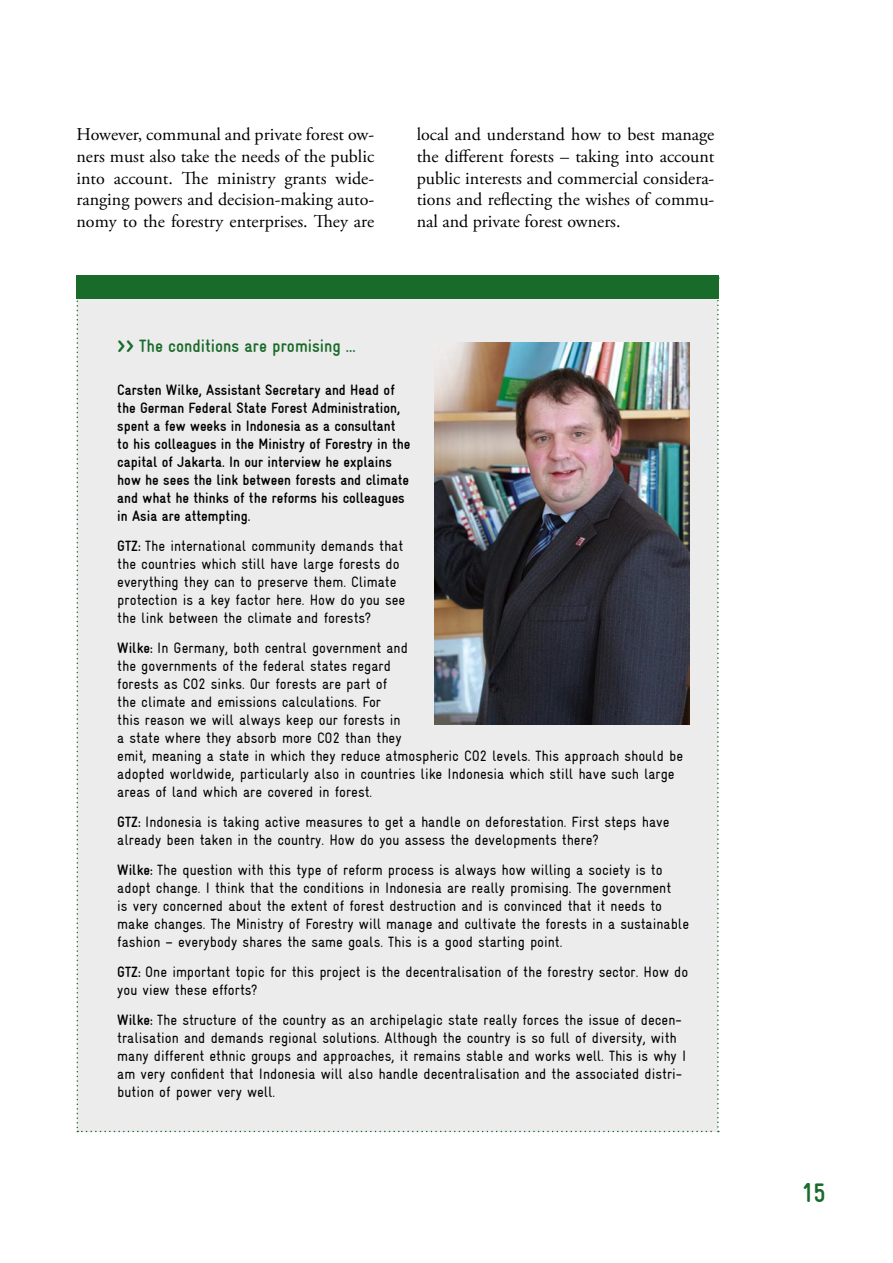
<style>
.page{position:relative;width:893px;height:1263px;background:#fff}
.page>*{position:absolute;margin:0;border:0;box-sizing:border-box;transform-origin:0 0}
.t1{font:700 27px "Gravur Condensed";color:#196b29}
.t2{font:18px/21.6px "Adobe Garamond Pro";color:#000;text-align:justify}
.t3{font:700 18px "Gravur Condensed";color:#196b29}
.t4{font:15px/18px "Gravur Condensed";color:#000}
.t5{font:700 15px/18px "Gravur Condensed";color:#000}
.s1{font-size:24px}
.s2{font-weight:700}
</style>
<div class="page">
<div style="left:77px;top:299px;width:642px;height:833px;background:#ececed"></div>
<div style="left:77px;top:275px;width:642px;height:24px;background:#196b29"></div>
<img style="left:435px;top:342px;width:255px;height:383px">
<p class="t2" style="left:77px;top:125px;width:299px">However, communal and private forest ow&shy;ners must also take the needs of the public into account. The ministry grants wide&shy;ranging powers and decision-making auto&shy;nomy to the forestry enterprises. They are</p>
<p class="t2" style="left:417px;top:125px;width:299px">local and understand how to best manage the different forests – taking into account public interests and commercial considera&shy;tions and reflecting the wishes of commu&shy;nal and private forest owners.</p>
<p class="t3" style="left:117px;top:336px;width:240px"><span class="s1">&gt;&gt;</span> The conditions are promising ...</p>
<p class="t5" style="left:117px;top:380px;width:295px">Carsten Wilke, Assistant Secretary and Head of the German Federal State Forest Administration, spent a few weeks in Indonesia as a consultant to his colleagues in the Ministry of Forestry in the capital of Jakarta. In our interview he explains how he sees the link between forests and climate and what he thinks of the reforms his colleagues in Asia are attempting.</p>
<p class="t4" style="left:117px;top:536px;width:290px"><span class="s2">GTZ:</span> The international community demands that the countries which still have large forests do everything they can to preserve them. Climate protection is a key factor here. How do you see the link between the climate and forests?</p>
<p class="t4" style="left:117px;top:638px;width:567px"><span class="s2">Wilke:</span> In Germany, both central government and<br>the governments of the federal states regard<br>forests as CO2 sinks. Our forests are part of<br>the climate and emissions calculations. For<br>this reason we will always keep our forests in<br>a state where they absorb more CO2 than they<br>emit, meaning a state in which they reduce atmospheric CO2 levels. This approach should be adopted worldwide, particularly also in countries like Indonesia which still have such large areas of land which are covered in forest.</p>
<p class="t4" style="left:117px;top:812px;width:554px"><span class="s2">GTZ:</span> Indonesia is taking active measures to get a handle on deforestation. First steps have already been taken in the country. How do you assess the developments there?</p>
<p class="t4" style="left:117px;top:860px;width:573px"><span class="s2">Wilke:</span> The question with this type of reform process is always how willing a society is to adopt change. I think that the conditions in Indonesia are really promising. The government<br>is very concerned about the extent of forest destruction and is convinced that it needs to make changes. The Ministry of Forestry will manage and cultivate the forests in a sustainable fashion – everybody shares the same goals. This is a good starting point.</p>
<p class="t4" style="left:117px;top:962px;width:573px"><span class="s2">GTZ:</span> One important topic for this project is the decentralisation of the forestry sector. How do you view these efforts?</p>
<p class="t4" style="left:117px;top:1010px;width:570px"><span class="s2">Wilke:</span> The structure of the country as an archipelagic state really forces the issue of decen&shy;tralisation and demands regional solutions. Although the country is so full of diversity, with many different ethnic groups and approaches, it remains stable and works well. This is why I am very confident that Indonesia will also handle decentralisation and the associated distri&shy;bution of power very well.</p>
<h1 class="t1" style="left:801px;top:1178px;width:26px">15</h1>
</div>
